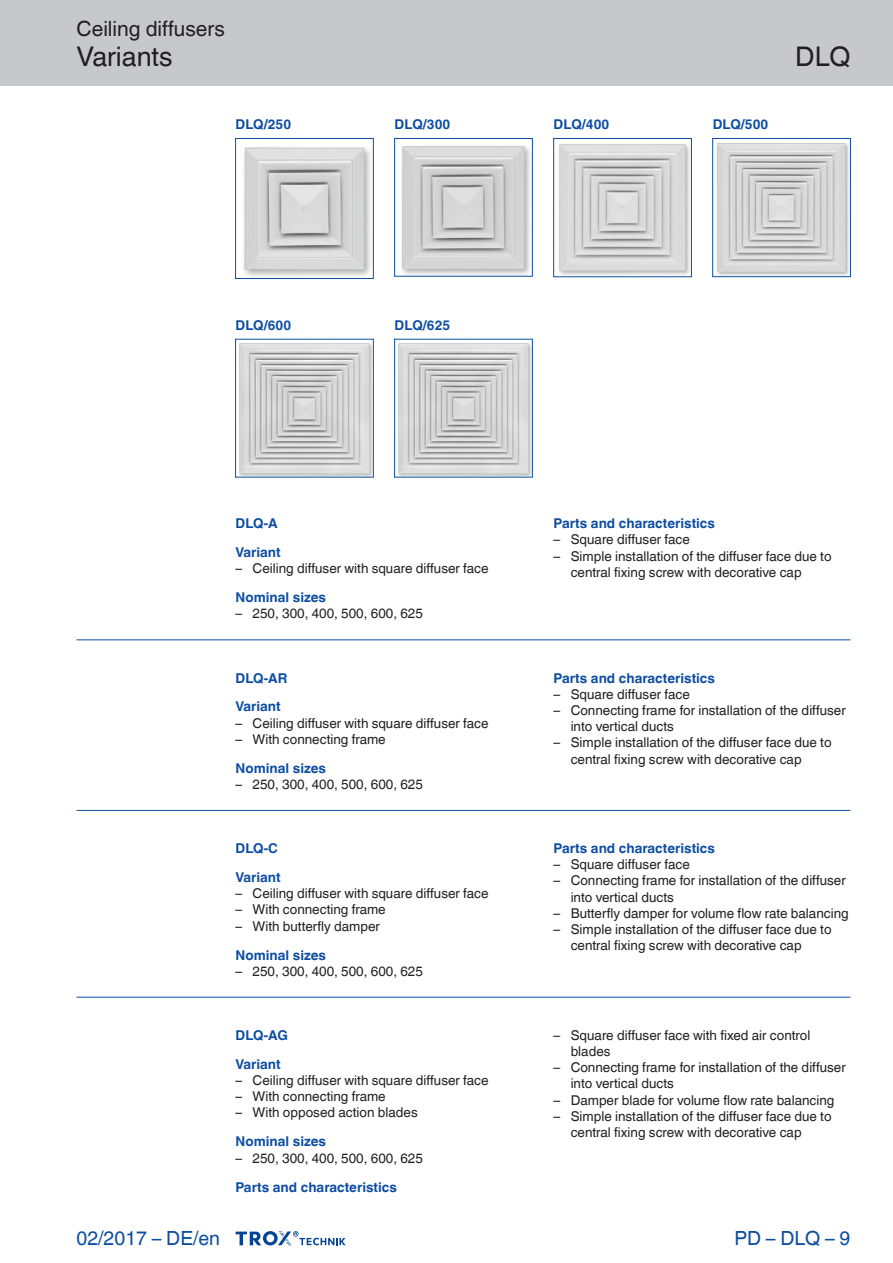
<style>
.page{position:relative;width:893px;height:1263px;background:#fff}
.page>*{position:absolute;margin:0;border:0;box-sizing:border-box;transform-origin:0 0}
.t1{font:27px "TROX Helvetica";color:#231f20}
.t2{font:21px "TROX Helvetica";color:#231f20}
.t3{font:19.5px "TROX Helvetica";color:#0d4da1}
.t4{font:13.5px/16.2px "TROX Helvetica";color:#231f20}
.t5{font:700 13.5px/29px "TROX Helvetica";color:#0d4da1}
</style>
<div class="page">
<div style="left:0;top:0;width:893px;height:85px;background:#c7c8ca"></div>
<svg style="left:236px;top:1231px;width:110px;height:15px"></svg>
<hr style="left:77px;top:639px;width:773px;height:1px;background:#0d4da1">
<hr style="left:77px;top:810px;width:773px;height:1px;background:#0d4da1">
<hr style="left:77px;top:997px;width:773px;height:1px;background:#0d4da1">
<img style="left:395px;top:139px;width:137px;height:137px">
<hr style="left:394px;top:138px;width:1px;height:139px;background:#0d4da1">
<hr style="left:532px;top:138px;width:1px;height:139px;background:#0d4da1">
<hr style="left:394px;top:138px;width:138px;height:1px;background:#0d4da1">
<hr style="left:394px;top:276px;width:138px;height:1px;background:#0d4da1">
<img style="left:713px;top:139px;width:137px;height:137px">
<hr style="left:712px;top:138px;width:1px;height:139px;background:#0d4da1">
<hr style="left:850px;top:138px;width:1px;height:139px;background:#0d4da1">
<hr style="left:712px;top:138px;width:138px;height:1px;background:#0d4da1">
<hr style="left:712px;top:276px;width:138px;height:1px;background:#0d4da1">
<img style="left:554px;top:139px;width:137px;height:137px">
<hr style="left:553px;top:138px;width:1px;height:139px;background:#0d4da1">
<hr style="left:691px;top:138px;width:1px;height:139px;background:#0d4da1">
<hr style="left:553px;top:138px;width:138px;height:1px;background:#0d4da1">
<hr style="left:553px;top:276px;width:138px;height:1px;background:#0d4da1">
<img style="left:236px;top:139px;width:137px;height:139px">
<hr style="left:235px;top:138px;width:1px;height:141px;background:#0d4da1">
<hr style="left:373px;top:138px;width:1px;height:141px;background:#0d4da1">
<hr style="left:235px;top:138px;width:138px;height:1px;background:#0d4da1">
<hr style="left:235px;top:278px;width:138px;height:1px;background:#0d4da1">
<img style="left:236px;top:340px;width:137px;height:137px">
<hr style="left:235px;top:339px;width:1px;height:138px;background:#0d4da1">
<hr style="left:373px;top:339px;width:1px;height:138px;background:#0d4da1">
<hr style="left:235px;top:339px;width:138px;height:1px;background:#0d4da1">
<hr style="left:235px;top:477px;width:138px;height:1px;background:#0d4da1">
<img style="left:395px;top:340px;width:137px;height:137px">
<hr style="left:394px;top:339px;width:1px;height:138px;background:#0d4da1">
<hr style="left:532px;top:339px;width:1px;height:138px;background:#0d4da1">
<hr style="left:394px;top:339px;width:138px;height:1px;background:#0d4da1">
<hr style="left:394px;top:477px;width:138px;height:1px;background:#0d4da1">
<h2 class="t2" style="left:77px;top:17px;width:150px">Ceiling diffusers</h2>
<h1 class="t1" style="left:77px;top:41px;width:98px">Variants</h1>
<p class="t5" style="left:236px;top:110px;width:57px">DLQ/250</p>
<p class="t5" style="left:395px;top:110px;width:57px">DLQ/300</p>
<p class="t5" style="left:554px;top:110px;width:57px">DLQ/400</p>
<p class="t5" style="left:713px;top:110px;width:57px">DLQ/500</p>
<h1 class="t1" style="left:795px;top:41px;width:57px">DLQ</h1>
<p class="t5" style="left:236px;top:310px;width:57px">DLQ/600</p>
<p class="t5" style="left:395px;top:310px;width:57px">DLQ/625</p>
<p class="t5" style="left:236px;top:509px;width:47px">DLQ-A<br>Variant</p>
<p class="t4" style="left:236px;top:560px;width:255px">– Ceiling diffuser with square diffuser face</p>
<p class="t5" style="left:236px;top:583px;width:92px">Nominal sizes</p>
<p class="t4" style="left:236px;top:606px;width:189px">– 250, 300, 400, 500, 600, 625</p>
<p class="t5" style="left:236px;top:663px;width:53px">DLQ-AR<br>Variant</p>
<p class="t4" style="left:236px;top:715px;width:255px">– Ceiling diffuser with square diffuser face</p>
<p class="t4" style="left:236px;top:731px;width:152px">– With connecting frame</p>
<p class="t5" style="left:236px;top:754px;width:92px">Nominal sizes</p>
<p class="t4" style="left:236px;top:776px;width:189px">– 250, 300, 400, 500, 600, 625</p>
<p class="t5" style="left:236px;top:834px;width:47px">DLQ-C<br>Variant</p>
<p class="t4" style="left:236px;top:885px;width:255px">– Ceiling diffuser with square diffuser face</p>
<p class="t4" style="left:236px;top:902px;width:152px">– With connecting frame</p>
<p class="t4" style="left:236px;top:918px;width:146px">– With butterfly damper</p>
<p class="t5" style="left:236px;top:940px;width:92px">Nominal sizes</p>
<p class="t4" style="left:236px;top:963px;width:189px">– 250, 300, 400, 500, 600, 625</p>
<h3 class="t3" style="left:77px;top:1227px;width:145px">02/2017 – DE/en</h3>
<p class="t5" style="left:236px;top:1021px;width:54px">DLQ-AG<br>Variant</p>
<p class="t4" style="left:236px;top:1072px;width:255px">– Ceiling diffuser with square diffuser face</p>
<p class="t4" style="left:236px;top:1088px;width:152px">– With connecting frame</p>
<p class="t4" style="left:236px;top:1105px;width:184px">– With opposed action blades</p>
<p class="t5" style="left:236px;top:1127px;width:92px">Nominal sizes</p>
<p class="t4" style="left:236px;top:1150px;width:189px">– 250, 300, 400, 500, 600, 625</p>
<p class="t5" style="left:236px;top:1172px;width:163px">Parts and characteristics</p>
<p class="t5" style="left:554px;top:509px;width:163px">Parts and characteristics</p>
<p class="t4" style="left:554px;top:532px;width:138px">– Square diffuser face</p>
<p class="t4" style="left:571px;top:548px;width:262px;text-indent:-17px">– Simple installation of the diffuser face due to central fixing screw with decorative cap</p>
<p class="t5" style="left:554px;top:663px;width:163px">Parts and characteristics</p>
<p class="t4" style="left:554px;top:686px;width:138px">– Square diffuser face</p>
<p class="t4" style="left:571px;top:702px;width:277px;text-indent:-17px">– Connecting frame for installation of the diffuser into vertical ducts</p>
<p class="t4" style="left:571px;top:734px;width:262px;text-indent:-17px">– Simple installation of the diffuser face due to central fixing screw with decorative cap</p>
<p class="t5" style="left:554px;top:834px;width:163px">Parts and characteristics</p>
<p class="t4" style="left:554px;top:856px;width:138px">– Square diffuser face</p>
<p class="t4" style="left:571px;top:873px;width:277px;text-indent:-17px">– Connecting frame for installation of the diffuser into vertical ducts</p>
<p class="t4" style="left:554px;top:905px;width:297px">– Butterfly damper for volume flow rate balancing</p>
<p class="t4" style="left:571px;top:921px;width:262px;text-indent:-17px">– Simple installation of the diffuser face due to central fixing screw with decorative cap</p>
<p class="t4" style="left:571px;top:1027px;width:241px;text-indent:-17px">– Square diffuser face with fixed air control blades</p>
<p class="t4" style="left:571px;top:1059px;width:277px;text-indent:-17px">– Connecting frame for installation of the diffuser into vertical ducts</p>
<p class="t4" style="left:554px;top:1092px;width:282px">– Damper blade for volume flow rate balancing</p>
<p class="t4" style="left:571px;top:1108px;width:262px;text-indent:-17px">– Simple installation of the diffuser face due to central fixing screw with decorative cap</p>
<h3 class="t3" style="left:734px;top:1227px;width:117px">PD – DLQ – 9</h3>
</div>
